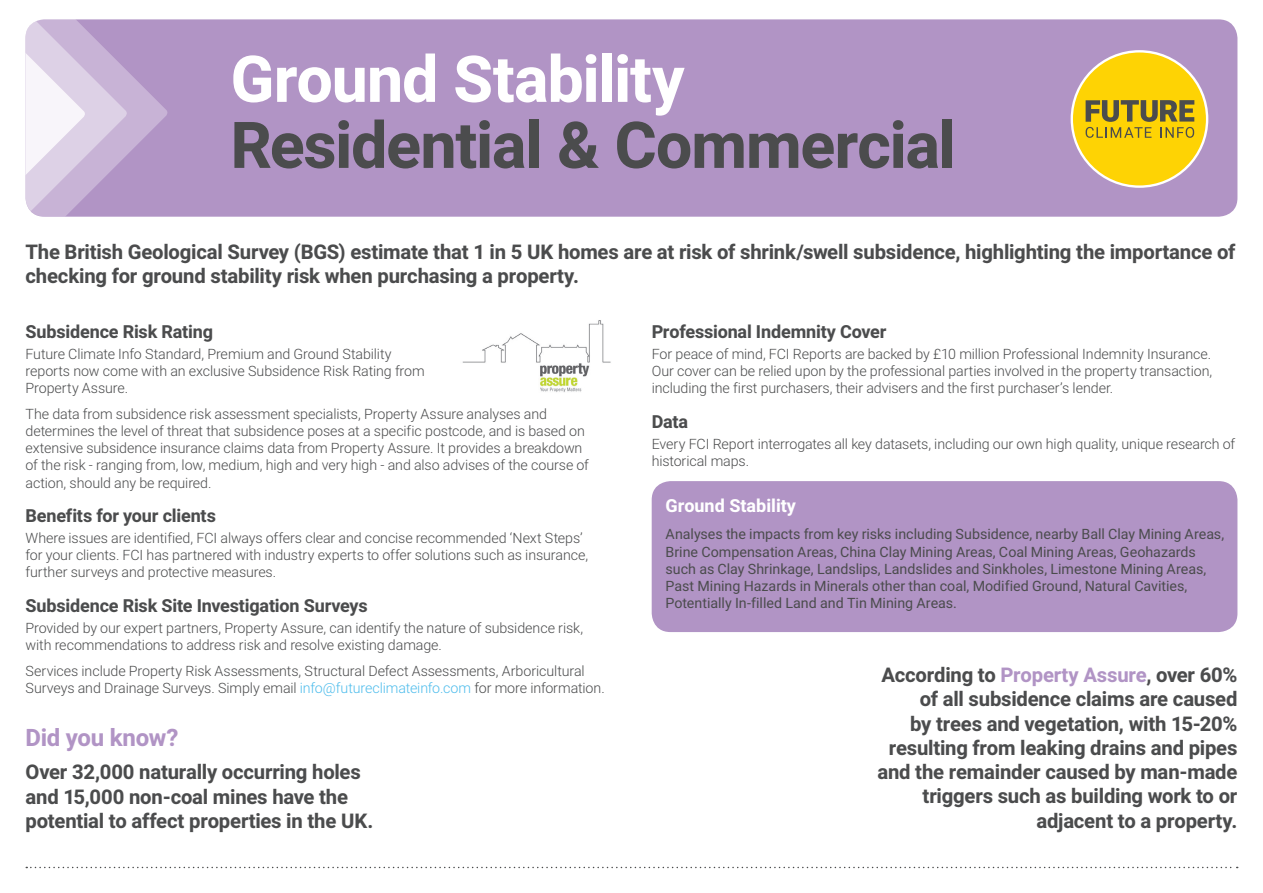
<style>
.page{position:relative;width:1263px;height:893px;background:#fff}
.page>*{position:absolute;margin:0;border:0;box-sizing:border-box;transform-origin:0 0}
.Page_Sub_Head_Line{font:700 64.5px "Heebo";letter-spacing:-.02em;color:#4b4c4d}
.Page_Head_Line{font:700 64.5px "Heebo";letter-spacing:-.015em;color:#fff}
.Page_Intro_Copy{font:700 24px "Heebo";letter-spacing:-.01em;color:#b194c5}
.Page_Intro_Copy-2{font:700 20.25px/24.3px "Heebo";letter-spacing:-.01em;color:#4b4c4d}
.Sub_Head_01{font:700 18px "Heebo";letter-spacing:-.01em;color:#4b4c4d}
.Reverse_Smal_Box_Hea{font:700 18px "Heebo";color:#fff}
.Body_Copy{font:300 14.25px/17.1px "Heebo";letter-spacing:-.005em;color:#4b4c4d}
.Body_Copy-2{font:14.25px/17.1px "Heebo";color:#4b4c4d}
.s1{color:#4fbdec}
.s2{color:#b194c5}
</style>
<div class="page">
<div style="left:652px;top:481px;width:585px;height:151px;background:#b194c5;border-radius:19px"></div>
<div style="left:26px;top:19px;width:1211px;height:198px;background:#b194c5;border-radius:19px"></div>
<svg style="left:26px;top:867px;width:1212px;height:1px"></svg>
<svg style="left:26px;top:19px;width:143px;height:197px"></svg>
<img style="left:462px;top:320px;width:149px;height:72px">
<svg style="left:1071px;top:50px;width:137px;height:138px"></svg>
<div style="left:1073px;top:53px;width:133px;height:132px;background:#fed304;border-radius:50%"></div>
<svg style="left:1085px;top:100px;width:109px;height:38px"></svg>
<p class="Page_Head_Line" style="left:230px;top:34px;width:456px">Ground Stability</p>
<p class="Page_Sub_Head_Line" style="left:230px;top:100px;width:727px">Residential &amp; Commercial</p>
<p class="Page_Intro_Copy-2" style="left:26px;top:240px;width:1211px">The British Geological Survey (BGS) estimate that 1 in 5 UK homes are at risk of shrink/swell subsidence, highlighting the importance of checking for ground stability risk when purchasing a property.</p>
<p class="Sub_Head_01" style="left:26px;top:319px;width:189px">Subsidence Risk Rating</p>
<p class="Body_Copy" style="left:26px;top:345px;width:401px">Future Climate Info Standard, Premium and Ground Stability reports now come with an exclusive Subsidence Risk Rating from<br>Property Assure.</p>
<p class="Body_Copy" style="left:26px;top:405px;width:565px">The data from subsidence risk assessment specialists, Property Assure analyses and determines the level of threat that subsidence poses at a specific postcode, and is based on extensive subsidence insurance claims data from Property Assure. It provides a breakdown of the risk - ranging from, low, medium, high and very high - and also advises of the course of action, should any be required.</p>
<p class="Sub_Head_01" style="left:26px;top:503px;width:192px">Benefits for your clients</p>
<p class="Body_Copy" style="left:26px;top:529px;width:564px">Where issues are identified, FCI always offers clear and concise recommended ‘Next Steps’ for your clients. FCI has partnered with industry experts to offer solutions such as insurance, further surveys and protective measures.</p>
<p class="Sub_Head_01" style="left:26px;top:593px;width:344px">Subsidence Risk Site Investigation Surveys</p>
<p class="Body_Copy" style="left:26px;top:619px;width:559px">Provided by our expert partners, Property Assure, can identify the nature of subsidence risk, with recommendations to address risk and resolve existing damage.</p>
<p class="Body_Copy" style="left:26px;top:662px;width:581px">Services include Property Risk Assessments, Structural Defect Assessments, Arboricultural<br>Surveys and Drainage Surveys. Simply email <span class="s1">info@futureclimateinfo.com</span> for more information.</p>
<p class="Sub_Head_01" style="left:652px;top:319px;width:236px">Professional Indemnity Cover</p>
<p class="Body_Copy" style="left:652px;top:345px;width:562px;text-align:justify">For peace of mind, FCI Reports are backed by £10 million Professional Indemnity Insurance.<br>Our cover can be relied upon by the professional parties involved in the property transaction, including the first purchasers, their advisers and the first purchaser’s lender.</p>
<p class="Sub_Head_01" style="left:652px;top:409px;width:38px">Data</p>
<p class="Body_Copy" style="left:652px;top:435px;width:585px">Every FCI Report interrogates all key datasets, including our own high quality, unique research of historical maps.</p>
<p class="Reverse_Smal_Box_Hea" style="left:665px;top:493px;width:132px">Ground Stability</p>
<p class="Body_Copy-2" style="left:665px;top:526px;width:560px">Analyses the impacts from key risks including Subsidence, nearby Ball Clay Mining Areas, Brine Compensation Areas, China Clay Mining Areas, Coal Mining Areas, Geohazards such as Clay Shrinkage, Landslips, Landslides and Sinkholes, Limestone Mining Areas, Past Mining Hazards in Minerals other than coal, Modified Ground, Natural Cavities, Potentially In-filled Land and Tin Mining Areas.</p>
<p class="Page_Intro_Copy-2" style="left:877px;top:663px;width:362px;text-align:right">According to <span class="s2">Property Assure</span>, over 60% of all subsidence claims are caused<br>by trees and vegetation, with 15-20% resulting from leaking drains and pipes and the remainder caused by man-made triggers such as building work to or adjacent to a property.</p>
<p class="Page_Intro_Copy" style="left:26px;top:721px;width:154px">Did you know?</p>
<p class="Page_Intro_Copy-2" style="left:26px;top:760px;width:349px">Over 32,000 naturally occurring holes and 15,000 non-coal mines have the potential to affect properties in the UK.</p>
</div>
